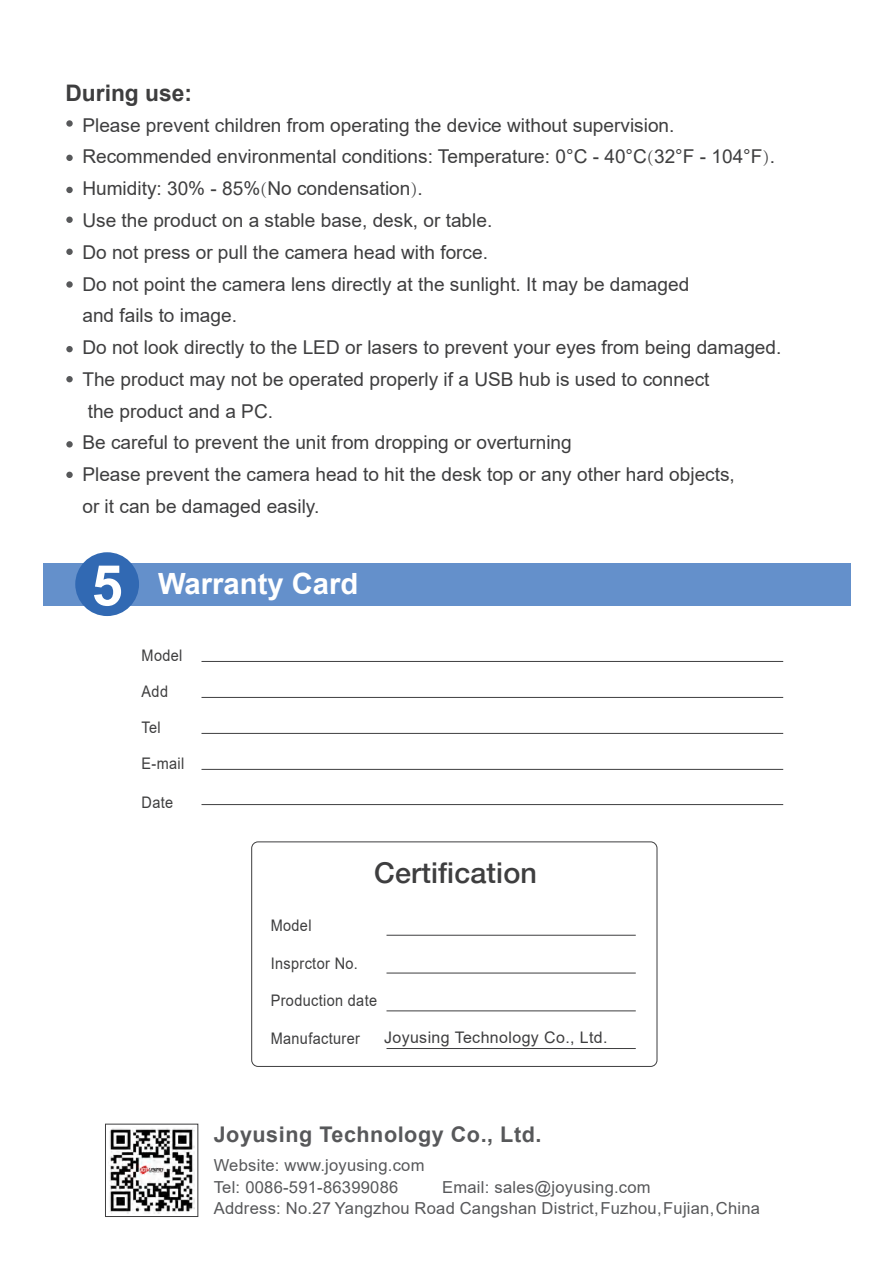
<style>
.page{position:relative;width:893px;height:1263px;background:#fff}
.page>*{position:absolute;margin:0;border:0;box-sizing:border-box;transform-origin:0 0}
.t1{font:700 29.25px "Arial";color:#fff}
.t2{font:500 28.8px "Helvetica Neue LT";letter-spacing:.005em;color:#3e3e3f}
.t3{font:700 22.72px "Arial";color:#3e3e3f}
.t4{font:700 21.6px "Arial";letter-spacing:.025em;color:#57585a}
.t5{font:19.12px/31.7px "Arial";color:#3e3e3f}
.t6{font:16.65px/21.6px "Arial";letter-spacing:.015em;color:#57585a}
.t7{font:15.97px "Arial";letter-spacing:.025em;color:#3e3e3f;scale:.91 1}
.t8{font:15.97px "Arial";letter-spacing:.025em;color:#3e3e3f}
.s1{font-family:"Adobe Song Std";font-weight:300}
.s2{font-size:56.25px}
</style>
<div class="page">
<div style="left:43px;top:563px;width:808px;height:42px;background:#6490cb"></div>
<div style="left:75px;top:552px;width:64px;height:64px;background:#3169b3;border-radius:50%"></div>
<hr style="left:201px;top:661px;width:582px;height:1px;background:#3e3e3f">
<hr style="left:201px;top:697px;width:582px;height:1px;background:#3e3e3f">
<hr style="left:201px;top:733px;width:582px;height:1px;background:#3e3e3f">
<hr style="left:201px;top:769px;width:582px;height:1px;background:#3e3e3f">
<hr style="left:201px;top:804px;width:582px;height:1px;background:#3e3e3f">
<hr style="left:386px;top:935px;width:250px;height:1px;background:#3e3e3f">
<hr style="left:386px;top:973px;width:250px;height:1px;background:#3e3e3f">
<hr style="left:386px;top:1010px;width:250px;height:1px;background:#3e3e3f">
<hr style="left:386px;top:1048px;width:250px;height:1px;background:#3e3e3f">
<div style="left:251px;top:841px;width:406px;height:226px;border:1px solid #3e3e3f;border-radius:6px"></div>
<img style="left:109px;top:1128px;width:86px;height:85px">
<div style="left:105px;top:1124px;width:93px;height:93px;border:1px solid #3e3e3f"></div>
<svg style="left:66px;top:120px;width:7px;height:7px"></svg>
<div style="left:66px;top:155px;width:7px;height:6px;background:#57585a;border-radius:50%"></div>
<div style="left:66px;top:187px;width:7px;height:6px;background:#57585a;border-radius:50%"></div>
<div style="left:66px;top:217px;width:7px;height:6px;background:#57585a;border-radius:50%"></div>
<div style="left:66px;top:249px;width:7px;height:6px;background:#57585a;border-radius:50%"></div>
<svg style="left:66px;top:281px;width:7px;height:7px"></svg>
<div style="left:66px;top:346px;width:7px;height:6px;background:#57585a;border-radius:50%"></div>
<div style="left:66px;top:376px;width:7px;height:6px;background:#57585a;border-radius:50%"></div>
<div style="left:66px;top:441px;width:7px;height:6px;background:#57585a;border-radius:50%"></div>
<div style="left:66px;top:472px;width:7px;height:6px;background:#57585a;border-radius:50%"></div>
<p class="t3" style="left:65px;top:77px;width:128px">During use:</p>
<p class="t5" style="left:82px;top:109px;width:700px">Please prevent children from operating the device without supervision.<br>Recommended environmental conditions: Temperature: 0°C - 40°C<span class="s1">(</span>32°F - 104°F<span class="s1">)</span>.<br>Humidity: 30% - 85%<span class="s1">(</span>No condensation<span class="s1">)</span>.<br>Use the product on a stable base, desk, or table.<br>Do not press or pull the camera head with force.<br>Do not point the camera lens directly at the sunlight. It may be damaged<br>and fails to image.<br>Do not look directly to the LED or lasers to prevent your eyes from being damaged.<br>The product may not be operated properly if a USB hub is used to connect<br>the product and a PC.<br>Be careful to prevent the unit from dropping or overturning<br>Please prevent the camera head to hit the desk top or any other hard objects,<br>or it can be damaged easily.</p>
<h1 class="t1" style="left:92px;top:563px;width:268px"><span class="s2">5</span> Warranty Card</h1>
<p class="t7" style="left:142px;top:645px;width:46px">Model</p>
<p class="t7" style="left:142px;top:681px;width:31px">Add</p>
<p class="t7" style="left:142px;top:717px;width:23px">Tel</p>
<p class="t7" style="left:142px;top:752px;width:49px">E-mail</p>
<p class="t7" style="left:142px;top:791px;width:36px">Date</p>
<h2 class="t2" style="left:374px;top:856px;width:164px">Certification</h2>
<p class="t7" style="left:271px;top:914px;width:46px">Model</p>
<p class="t7" style="left:271px;top:952px;width:97px">Insprctor No.</p>
<p class="t7" style="left:271px;top:990px;width:118px">Production date</p>
<p class="t7" style="left:271px;top:1027px;width:100px">Manufacturer</p>
<p class="t8" style="left:384px;top:1026px;width:225px">Joyusing Technology Co., Ltd.</p>
<p class="t4" style="left:214px;top:1119px;width:329px">Joyusing Technology Co., Ltd.</p>
<p class="t6" style="left:214px;top:1154px;width:212px">Website: www.joyusing.com<br>Tel: 0086-591-86399086</p>
<p class="t6" style="left:214px;top:1176px;width:548px;text-indent:228px">Email: sales@joyusing.com<br>Address: No.27 Yangzhou Road Cangshan District,Fuzhou,Fujian,China</p>
</div>
